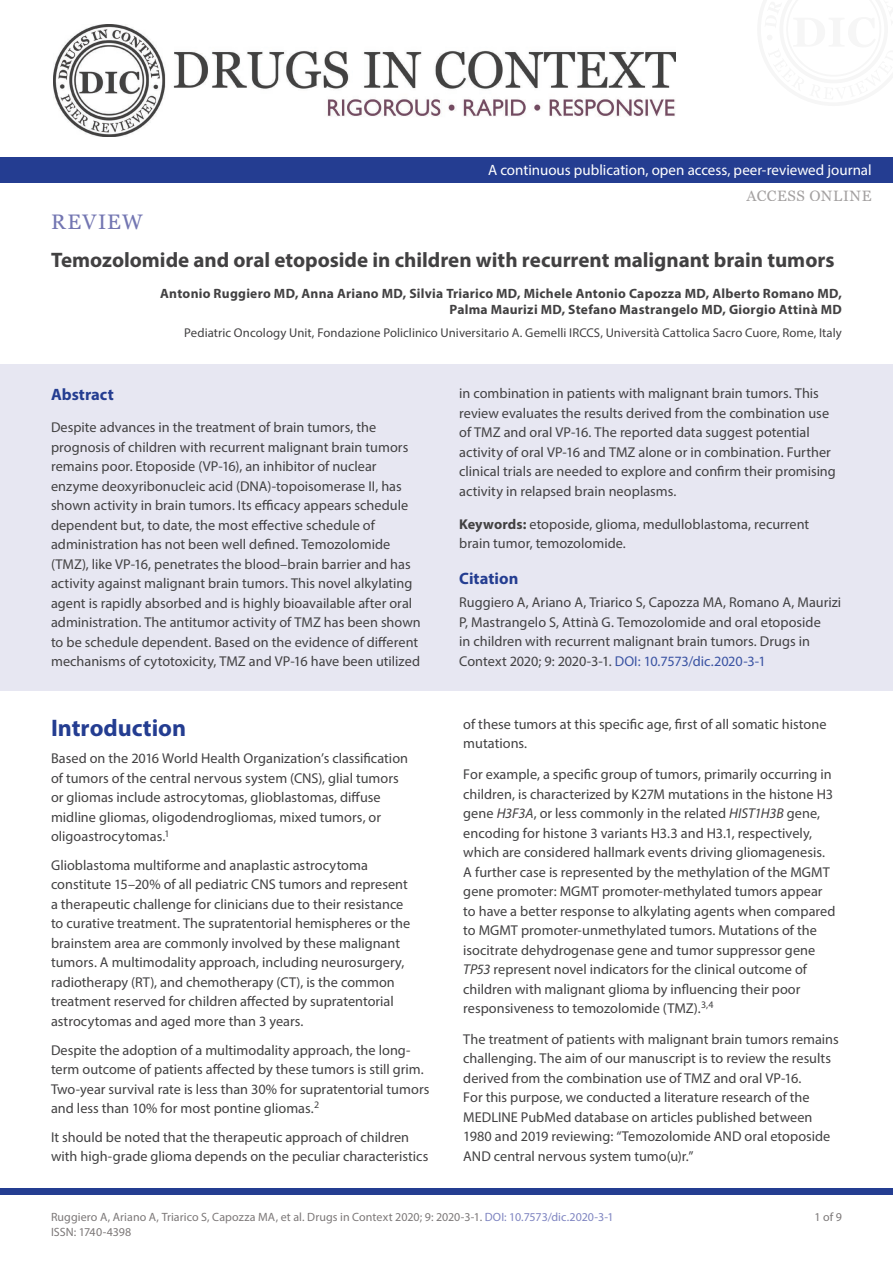
<style>
.page{position:relative;width:893px;height:1263px;background:#fff}
.page>*{position:absolute;margin:0;border:0;box-sizing:border-box;transform-origin:0 0}
.t1{font:700 24px "Myriad Pro";color:#243d91}
.JTL{font:700 21px "Myriad Pro";color:#424142}
.SP_JID{font:21px "Georgia";letter-spacing:.06em;color:#7376b2}
.OPH1{font:700 16.5px "Myriad Pro";color:#243d91}
.t2{font:15px "Myriad Pro";color:#fff}
.t3{font:15px "Georgia";letter-spacing:.045em;color:#7c7878}
.TXT_S{font:14.25px/19.5px "Myriad Pro";color:#424142}
.OPTXS{font:14.25px/19.5px "Myriad Pro";color:#424142}
.TXT{font:14.25px/19.5px "Myriad Pro";color:#424142}
.OPTX{font:14.25px/19.5px "Myriad Pro";color:#424142}
.JAU{font:700 13.5px/16.2px "Myriad Pro";letter-spacing:.02em;color:#424142;text-align:right}
.JAF{font:12.75px "Myriad Pro";letter-spacing:.005em;color:#424142}
.t4{font:12px "Myriad Pro";letter-spacing:.005em;color:#7c7878}
.s1{font-weight:700}
.s2{color:#3a53a3}
.s3{font-style:italic}
.s4{color:#7f85c1}
</style>
<div class="page">
<div style="left:0;top:157px;width:893px;height:26px;background:#243d91"></div>
<img style="left:53px;top:24px;width:622px;height:112px">
<div style="left:0;top:364px;width:893px;height:327px;background:#e7e7f2"></div>
<div style="left:0;top:1188px;width:893px;height:7px;background:#243d91"></div>
<p class="t2" style="left:488px;top:161px;width:385px">A continuous publication, open access, peer-reviewed journal</p>
<p class="SP_JID" style="left:51px;top:206px;width:93px">REVIEW</p>
<p class="t3" style="left:746px;top:185px;width:127px">ACCESS ONLINE</p>
<p class="JTL" style="left:51px;top:246px;width:785px">Temozolomide and oral etoposide in children with recurrent malignant brain tumors</p>
<p class="JAU" style="left:160px;top:285px;width:683px">Antonio Ruggiero MD, Anna Ariano MD, Silvia Triarico MD, Michele Antonio Capozza MD, Alberto Romano MD,<br>Palma Maurizi MD, Stefano Mastrangelo MD, Giorgio Attinà MD</p>
<p class="JAF" style="left:184px;top:325px;width:659px">Pediatric Oncology Unit, Fondazione Policlinico Universitario A. Gemelli IRCCS, Università Cattolica Sacro Cuore, Rome, Italy</p>
<p class="OPH1" style="left:51px;top:384px;width:64px">Abstract</p>
<p class="OPTXS" style="left:51px;top:417px;width:371px">Despite advances in the treatment of brain tumors, the prognosis of children with recurrent malignant brain tumors remains poor. Etoposide (VP-16), an inhibitor of nuclear enzyme deoxyribonucleic acid (DNA)-topoisomerase II, has shown activity in brain tumors. Its efficacy appears schedule dependent but, to date, the most effective schedule of administration has not been well defined. Temozolomide (TMZ), like VP-16, penetrates the blood–brain barrier and has activity against malignant brain tumors. This novel alkylating agent is rapidly absorbed and is highly bioavailable after oral administration. The antitumor activity of TMZ has been shown to be schedule dependent. Based on the evidence of different mechanisms of cytotoxicity, TMZ and VP-16 have been utilized</p>
<h1 class="t1" style="left:51px;top:712px;width:137px">Introduction</h1>
<p class="TXT" style="left:51px;top:748px;width:359px">Based on the 2016 World Health Organization’s classification of tumors of the central nervous system (CNS), glial tumors or gliomas include astrocytomas, glioblastomas, diffuse midline gliomas, oligodendrogliomas, mixed tumors, or oligoastrocytomas.<sup>1</sup></p>
<p class="TXT_S" style="left:51px;top:855px;width:361px">Glioblastoma multiforme and anaplastic astrocytoma constitute 15–20% of all pediatric CNS tumors and represent a therapeutic challenge for clinicians due to their resistance to curative treatment. The supratentorial hemispheres or the brainstem area are commonly involved by these malignant tumors. A multimodality approach, including neurosurgery, radiotherapy (RT), and chemotherapy (CT), is the common treatment reserved for children affected by supratentorial astrocytomas and aged more than 3 years.</p>
<p class="TXT_S" style="left:51px;top:1040px;width:380px">Despite the adoption of a multimodality approach, the long&shy;term outcome of patients affected by these tumors is still grim.<br>Two-year survival rate is less than 30% for supratentorial tumors and less than 10% for most pontine gliomas.<sup>2</sup></p>
<p class="TXT_S" style="left:51px;top:1127px;width:379px">It should be noted that the therapeutic approach of children with high-grade glioma depends on the peculiar characteristics</p>
<p class="OPTXS" style="left:459px;top:383px;width:378px">in combination in patients with malignant brain tumors. This review evaluates the results derived from the combination use of TMZ and oral VP-16. The reported data suggest potential activity of oral VP-16 and TMZ alone or in combination. Further clinical trials are needed to explore and confirm their promising activity in relapsed brain neoplasms.</p>
<p class="OPTXS" style="left:459px;top:514px;width:352px"><span class="s1">Keywords:</span> etoposide, glioma, medulloblastoma, recurrent brain tumor, temozolomide.</p>
<p class="OPH1" style="left:459px;top:567px;width:61px">Citation</p>
<p class="OPTX" style="left:459px;top:592px;width:383px">Ruggiero A, Ariano A, Triarico S, Capozza MA, Romano A, Maurizi P, Mastrangelo S, Attinà G. Temozolomide and oral etoposide<br>in children with recurrent malignant brain tumors. Drugs in Context 2020; 9: 2020-3-1. <span class="s2">DOI: 10.7573/dic.2020-3-1</span></p>
<p class="TXT_S" style="left:463px;top:714px;width:365px">of these tumors at this specific age, first of all somatic histone mutations.</p>
<p class="TXT_S" style="left:463px;top:764px;width:374px">For example, a specific group of tumors, primarily occurring in children, is characterized by K27M mutations in the histone H3 gene <span class="s3">H3F3A</span>, or less commonly in the related <span class="s3">HIST1H3B</span> gene, encoding for histone 3 variants H3.3 and H3.1, respectively, which are considered hallmark events driving gliomagenesis.<br>A further case is represented by the methylation of the MGMT gene promoter: MGMT promoter-methylated tumors appear to have a better response to alkylating agents when compared to MGMT promoter-unmethylated tumors. Mutations of the isocitrate dehydrogenase gene and tumor suppressor gene <span class="s3">TP53</span> represent novel indicators for the clinical outcome of children with malignant glioma by influencing their poor responsiveness to temozolomide (TMZ).<sup>3,4</sup></p>
<p class="TXT_S" style="left:463px;top:1029px;width:377px">The treatment of patients with malignant brain tumors remains challenging. The aim of our manuscript is to review the results derived from the combination use of TMZ and oral VP-16.<br>For this purpose, we conducted a literature research of the MEDLINE PubMed database on articles published between 1980 and 2019 reviewing: “Temozolomide AND oral etoposide AND central nervous system tumo(u)r.”</p>
<p class="t4" style="left:51px;top:1209px;width:564px">Ruggiero A, Ariano A, Triarico S, Capozza MA, et al. Drugs in Context 2020; 9: 2020-3-1. <span class="s4">DOI: 10.7573/dic.2020-3-1</span></p>
<p class="t4" style="left:814px;top:1209px;width:29px">1 of 9</p>
<p class="t4" style="left:51px;top:1224px;width:82px">ISSN: 1740-4398</p>
</div>
